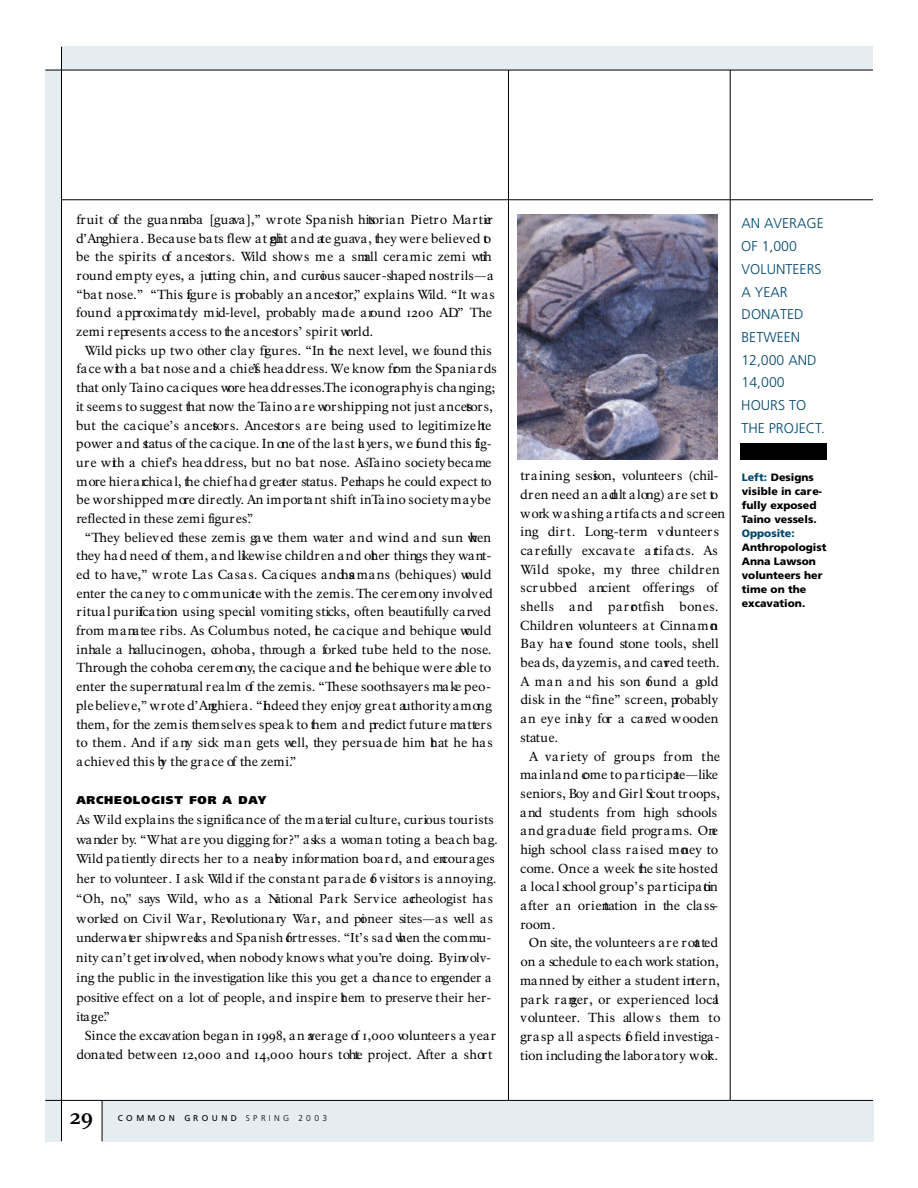
<style>
.page{position:relative;width:918px;height:1188px;background:#fff}
.page>*{position:absolute;margin:0;border:0;box-sizing:border-box;transform-origin:0 0}
.t1{font:700 21.9px "NPS Rawlinson";color:#000}
.t2{font:300 14.1px/22.6px "Frutiger";color:#00476d}
.t3{font:12.9px/18.8px "NPS Rawlinson";color:#000}
.t4{font:12.75px/19.8px "NPS Rawlinson";color:#000}
.t5{font:900 11.25px "Frutiger";letter-spacing:.06em;color:#000}
.t6{font:900 10.65px/14.1px "Frutiger";color:#000}
.t7{font:900 10.65px "Frutiger";color:#00476d}
.t8{font:8.4px "Frutiger";letter-spacing:.395em;color:#000}
.s1{font-weight:300}
.s2{color:#00476d}
</style>
<div class="page">
<div style="left:102px;top:1100px;width:771px;height:41px;background:#e6edf0"></div>
<div style="left:61px;top:47px;width:812px;height:23px;background:#e6edf0"></div>
<div style="left:45px;top:70px;width:16px;height:1071px;background:#e6edf0"></div>
<hr style="left:102px;top:1100px;width:1px;height:41px;background:#000">
<hr style="left:61px;top:47px;width:1px;height:1094px;background:#000">
<hr style="left:508px;top:70px;width:1px;height:1030px;background:#000">
<hr style="left:45px;top:1100px;width:828px;height:1px;background:#000">
<hr style="left:62px;top:200px;width:811px;height:1px;background:#000">
<img style="left:518px;top:214px;width:199px;height:246px">
<div style="left:741px;top:443px;width:86px;height:17px;background:#000"></div>
<hr style="left:730px;top:70px;width:1px;height:1030px;background:#000">
<hr style="left:45px;top:70px;width:828px;height:1px;background:#000">
<p class="t3" style="left:76px;top:211px;width:419px">fruit of the guannaba [guava],” wrote Spanish historian Pietro Martire d’Anghiera. Because bats flew at ni</p>
<p class="t3" style="left:76px;top:230px;width:421px;text-indent:194px">ght and ate guava, they were believed to be the spirits of ancestors. Wild shows me a small ceramic zemi with round empty eyes, a jutting chin, and curious saucer-shaped nostrils—a “bat nose.” “This figure is probably an ancestor,” explains Wild. “It was found approximately mid-level, probably made around 1200 AD.” The zemi represents access to the ancestors’ spirit world.</p>
<p class="t3" style="left:76px;top:342px;width:423px;text-indent:9px">Wild picks up two other clay figures. “In the next level, we found this face with a bat nose and a chief’s headdress. We know from the Spaniards that onlyTaino caciques wore headdresses. The iconographyis changing; it seems to suggest that now the Taino are worshipping not just ancestors, but the cacique’s ancestors. Ancestors are being used to legitimize the power and status of the cacique. In one of the last layers, we found this fig&shy;ure with a chief’s headdress, but no bat nose. As Taino societybecame more hierarchical, the chief had greater status. Perhaps he could expect to be worshipped more directly. An important shift in Taino societymaybe reflected in these zemi figures.”</p>
<p class="t3" style="left:76px;top:529px;width:419px;text-indent:9px">“They believed these zemis gave them water and wind and sun when they had need of them, and likewise children and other things they want&shy;ed to have,” wrote Las Casas. Caciques and shamans (behiques) would enter the caney to communicate with the zemis. The ceremony involved ritual purification using special vomiting sticks, often beautifully carved from manatee ribs. As Columbus noted, the cacique and behique would inhale a hallucinogen, cohoba, through a forked tube held to the nose.<br>Through the cohoba ceremony, the cacique and the behique were able to enter the supernatural realm of the zemis. “These soothsayers make peo&shy;ple believe,” wrote d’Anghiera. “Indeed they enjoy great authorityamong them, for the zemis themselves speak to them and predict future matters to them. And if any sick man gets well, they persuade him that he has achieved this by the grace of the zemi.”</p>
<p class="t5" style="left:76px;top:796px;width:192px">ARCHEOLOGIST FOR A DAY</p>
<p class="t4" style="left:76px;top:811px;width:423px">As Wild explains the significance of the material culture, curious tourists wander by. “What are you digging for?” asks a woman toting a beach bag.<br>Wild patiently directs her to a nearby information board, and encourages her to volunteer. I ask Wild if the constant parade of visitors is annoying. “Oh, no,” says Wild, who as a National Park Service archeologist has worked on Civil War, Revolutionary War, and pioneer sites—as well as underwater shipwrecks and Spanish fortresses. “It’s sad when the commu&shy;nitycan’t get involved, when nobody knows what you’re doing. Byinvolv&shy;ing the public in the investigation like this you get a chance to engender a positive effect on a lot of people, and inspire them to preserve their her&shy;itage.”</p>
<p class="t3" style="left:76px;top:1027px;width:422px;text-indent:8px">Since the excavation began in 1998, an average of 1,000 volunteers a year donated between 12,000 and 14,000 hours to the project. After a short</p>
<h1 class="t1" style="left:70px;top:1108px;width:24px">29</h1>
<p class="t8" style="left:118px;top:1115px;width:211px">COMMON GROUND <span class="s1">SPRING 2003</span></p>
<p class="t3" style="left:520px;top:468px;width:207px">training session, volunteers (chil&shy;dren need an adult along) are set to work washing artifacts and screen&shy;i ng dirt. Long - term vol u nte e r s c a re ful l y e xc avate art i fa cts. A s<br>Wild sp oke, my th ree ch il d re n scrubbed anc ie nt offe r i ngs of shells and parro t fi sh bone s .<br>Children volunteers at Cinnamon<br>Bay have found stone tools, shell beads, clayzemis, and carved teeth.<br>A man and his son found a gold disk in the “fine” screen, probably an eye inlay for a carved wooden statue.</p>
<p class="t3" style="left:520px;top:748px;width:201px;text-indent:9px">A va r ie t y of g roups from the mainland come to participate—like seniors, Boy and Girl Scout troops, a nd st u de nts from high sch o ol s and graduate field programs. One high school class raised money to come. Once a week the site hosted a local school group’s participation after an orientation in the class&shy;room.</p>
<p class="t3" style="left:520px;top:935px;width:202px;text-align:center">On site, the volunteers are rotated on a schedule to each work station, manned by either a student intern, park ranger, or experienced local vol u nte e r. This al l ows them to grasp all aspects of field investiga&shy;tion including the laboratory work.</p>
<p class="t2" style="left:741px;top:213px;width:85px">AN AVERAGE<br>OF 1,000<br>VOLUNTEERS<br>A YEAR<br>DONATED<br>BETWEEN<br>12,000 AND<br>14,000<br>HOURS TO<br>THE PROJECT.</p>
<p class="t6" style="left:742px;top:471px;width:82px"><span class="s2">Left:</span> Designs visible in care&shy;fully exposed<br>Taino vessels.</p>
<p class="t7" style="left:742px;top:529px;width:54px">Opposite:</p>
<p class="t6" style="left:742px;top:541px;width:86px">Anthropologist<br>Anna Lawson volunteers her time on the excavation.</p>
</div>
